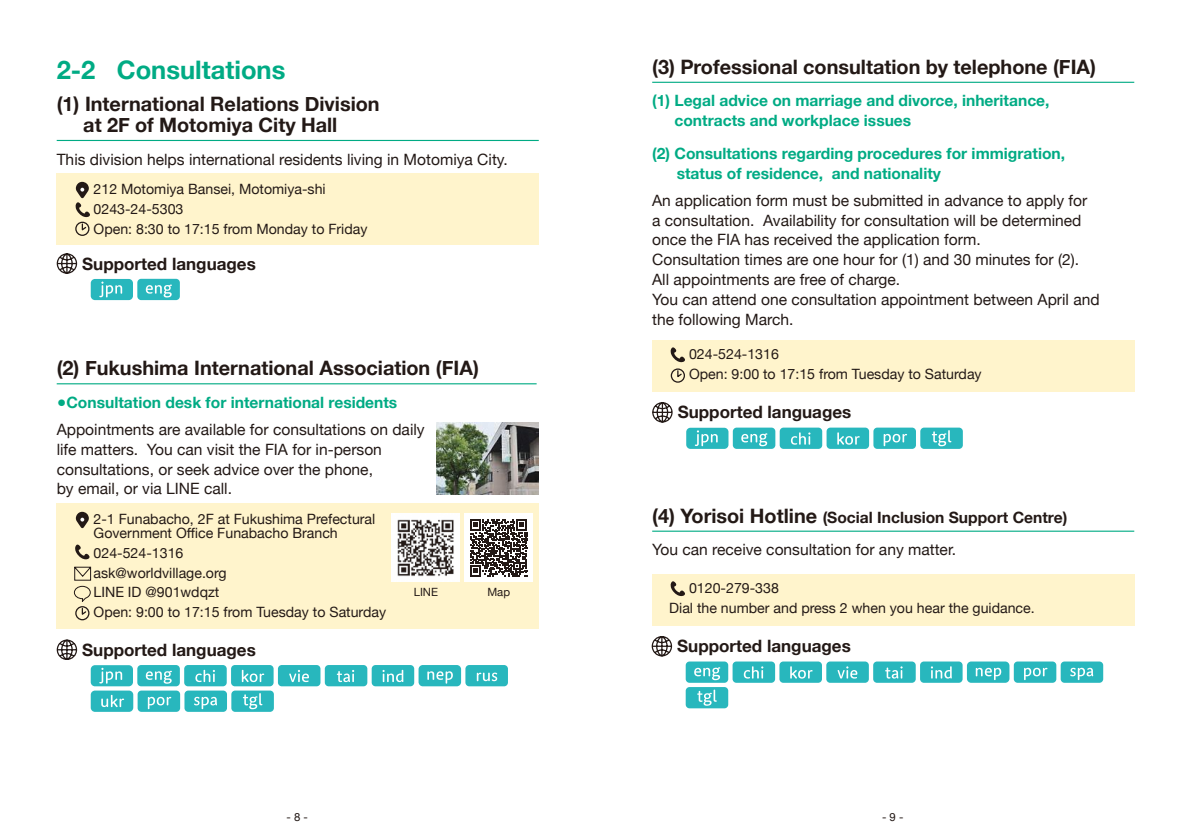
<style>
.page{position:relative;width:1191px;height:840px;background:#fff}
.page>*{position:absolute;margin:0;border:0;box-sizing:border-box;transform-origin:0 0}
.t1{font:700 25.6px "Helvetica Neue";color:#00ab84}
.t2{font:700 19.8px/21.2px "Helvetica Neue";color:#231916}
.t3{font:700 17px "Helvetica Neue";color:#231916}
.t4{font:15.6px/19.8px "Helvetica Neue";color:#231916}
.t5{font:700 15.6px/19.8px "Helvetica Neue";color:#00ab84}
.t6{font:14.2px/19.8px "Helvetica Neue";color:#231916}
.t7{font:11.4px "Helvetica Neue";color:#231916}
.s1{font-family:"Koz Min Pr 6 N";font-weight:400;font-size:18.4px}
.s2{font-weight:700;font-size:19.8px}
.s3{font-weight:700}
</style>
<div class="page">
<hr style="left:57px;top:140px;width:482px;height:1px;background:#00ab84">
<div style="left:57px;top:173px;width:482px;height:72px;background:#fff4cc"></div>
<div style="left:75px;top:221px;width:14px;height:15px;border:1px solid #231916;border-radius:50%"></div>
<svg style="left:75px;top:182px;width:15px;height:50px"></svg>
<svg style="left:56px;top:253px;width:22px;height:21px"></svg>
<div style="left:91px;top:279px;width:42px;height:21px;background:#28b7bd;border-radius:4px"></div>
<svg style="left:99px;top:281px;width:23px;height:16px"></svg>
<div style="left:137px;top:279px;width:43px;height:21px;background:#28b7bd;border-radius:4px"></div>
<svg style="left:146px;top:284px;width:26px;height:13px"></svg>
<hr style="left:652px;top:530px;width:482px;height:1px;background:#00ab84">
<div style="left:652px;top:573px;width:482px;height:51px;background:#fff4cc"></div>
<svg style="left:670px;top:581px;width:15px;height:14px"></svg>
<svg style="left:651px;top:636px;width:21px;height:21px"></svg>
<div style="left:685px;top:661px;width:43px;height:21px;background:#28b7bd;border-radius:4px"></div>
<svg style="left:694px;top:667px;width:26px;height:12px"></svg>
<div style="left:732px;top:661px;width:43px;height:21px;background:#28b7bd;border-radius:4px"></div>
<svg style="left:744px;top:666px;width:19px;height:12px"></svg>
<div style="left:779px;top:661px;width:43px;height:21px;background:#28b7bd;border-radius:4px"></div>
<svg style="left:790px;top:666px;width:22px;height:12px"></svg>
<div style="left:826px;top:661px;width:43px;height:21px;background:#28b7bd;border-radius:4px"></div>
<svg style="left:837px;top:666px;width:20px;height:12px"></svg>
<div style="left:873px;top:661px;width:42px;height:21px;background:#28b7bd;border-radius:4px"></div>
<svg style="left:885px;top:666px;width:17px;height:12px"></svg>
<div style="left:920px;top:661px;width:42px;height:21px;background:#28b7bd;border-radius:4px"></div>
<svg style="left:931px;top:666px;width:20px;height:12px"></svg>
<div style="left:967px;top:661px;width:42px;height:21px;background:#28b7bd;border-radius:4px"></div>
<svg style="left:975px;top:667px;width:26px;height:12px"></svg>
<div style="left:1013px;top:661px;width:43px;height:21px;background:#28b7bd;border-radius:4px"></div>
<svg style="left:1024px;top:667px;width:23px;height:12px"></svg>
<div style="left:1060px;top:661px;width:43px;height:21px;background:#28b7bd;border-radius:4px"></div>
<svg style="left:1070px;top:667px;width:23px;height:12px"></svg>
<div style="left:685px;top:686px;width:43px;height:22px;background:#28b7bd;border-radius:4px"></div>
<svg style="left:697px;top:689px;width:19px;height:16px"></svg>
<hr style="left:652px;top:82px;width:482px;height:1px;background:#00ab84">
<div style="left:652px;top:340px;width:482px;height:51px;background:#fff4cc"></div>
<svg style="left:670px;top:347px;width:15px;height:15px"></svg>
<div style="left:671px;top:368px;width:14px;height:14px;border:1px solid #231916;border-radius:50%"></div>
<svg style="left:676px;top:369px;width:7px;height:10px"></svg>
<svg style="left:652px;top:402px;width:21px;height:21px"></svg>
<div style="left:686px;top:427px;width:42px;height:21px;background:#28b7bd;border-radius:4px"></div>
<svg style="left:695px;top:430px;width:22px;height:16px"></svg>
<div style="left:733px;top:427px;width:42px;height:21px;background:#28b7bd;border-radius:4px"></div>
<svg style="left:741px;top:433px;width:26px;height:13px"></svg>
<div style="left:779px;top:427px;width:43px;height:21px;background:#28b7bd;border-radius:4px"></div>
<svg style="left:791px;top:432px;width:19px;height:12px"></svg>
<div style="left:826px;top:427px;width:43px;height:21px;background:#28b7bd;border-radius:4px"></div>
<svg style="left:837px;top:432px;width:22px;height:12px"></svg>
<div style="left:873px;top:427px;width:43px;height:21px;background:#28b7bd;border-radius:4px"></div>
<svg style="left:883px;top:433px;width:24px;height:13px"></svg>
<div style="left:920px;top:427px;width:42px;height:21px;background:#28b7bd;border-radius:4px"></div>
<svg style="left:931px;top:430px;width:20px;height:16px"></svg>
<hr style="left:57px;top:383px;width:479px;height:1px;background:#00ab84">
<img style="left:437px;top:422px;width:102px;height:72px">
<div style="left:57px;top:502px;width:482px;height:126px;background:#fff4cc"></div>
<div style="left:465px;top:513px;width:68px;height:68px;background:#fff"></div>
<svg style="left:470px;top:519px;width:57px;height:57px"></svg>
<img style="left:392px;top:513px;width:68px;height:68px">
<svg style="left:75px;top:511px;width:14px;height:17px"></svg>
<svg style="left:75px;top:544px;width:15px;height:15px"></svg>
<div style="left:75px;top:605px;width:14px;height:15px;border:1px solid #231916;border-radius:50%"></div>
<svg style="left:56px;top:639px;width:22px;height:21px"></svg>
<div style="left:91px;top:664px;width:42px;height:22px;background:#28b7bd;border-radius:4px"></div>
<svg style="left:99px;top:667px;width:23px;height:16px"></svg>
<div style="left:137px;top:664px;width:43px;height:22px;background:#28b7bd;border-radius:4px"></div>
<svg style="left:146px;top:670px;width:26px;height:13px"></svg>
<div style="left:184px;top:664px;width:43px;height:22px;background:#28b7bd;border-radius:4px"></div>
<svg style="left:195px;top:669px;width:20px;height:12px"></svg>
<div style="left:231px;top:664px;width:43px;height:22px;background:#28b7bd;border-radius:4px"></div>
<svg style="left:242px;top:669px;width:22px;height:12px"></svg>
<div style="left:278px;top:664px;width:42px;height:22px;background:#28b7bd;border-radius:4px"></div>
<svg style="left:289px;top:670px;width:20px;height:11px"></svg>
<div style="left:325px;top:664px;width:42px;height:22px;background:#28b7bd;border-radius:4px"></div>
<svg style="left:337px;top:670px;width:17px;height:11px"></svg>
<div style="left:372px;top:664px;width:42px;height:22px;background:#28b7bd;border-radius:4px"></div>
<svg style="left:382px;top:669px;width:21px;height:12px"></svg>
<div style="left:418px;top:664px;width:43px;height:22px;background:#28b7bd;border-radius:4px"></div>
<svg style="left:427px;top:671px;width:26px;height:12px"></svg>
<div style="left:465px;top:664px;width:43px;height:22px;background:#28b7bd;border-radius:4px"></div>
<svg style="left:477px;top:672px;width:20px;height:8px"></svg>
<div style="left:91px;top:690px;width:42px;height:21px;background:#28b7bd;border-radius:4px"></div>
<svg style="left:101px;top:694px;width:23px;height:12px"></svg>
<div style="left:138px;top:690px;width:42px;height:21px;background:#28b7bd;border-radius:4px"></div>
<svg style="left:148px;top:696px;width:23px;height:12px"></svg>
<div style="left:184px;top:690px;width:43px;height:21px;background:#28b7bd;border-radius:4px"></div>
<svg style="left:194px;top:696px;width:23px;height:12px"></svg>
<div style="left:231px;top:690px;width:43px;height:21px;background:#28b7bd;border-radius:4px"></div>
<svg style="left:243px;top:693px;width:19px;height:15px"></svg>
<svg style="left:73px;top:566px;width:19px;height:50px"></svg>
<h1 class="t1" style="left:57px;top:49px;width:230px">2-2 Consultations</h1>
<p class="t2" style="left:83px;top:93px;width:298px;text-indent:-27px">(1) International Relations Division at 2F of Motomiya City Hall</p>
<p class="t4" style="left:57px;top:150px;width:453px">This division helps international residents living in Motomiya City.</p>
<p class="t6" style="left:94px;top:180px;width:275px">212 Motomiya Bansei, Motomiya-shi<br>0243-24-5303<br>Open: 8:30 to 17:15 from Monday to Friday</p>
<p class="t3" style="left:82px;top:250px;width:175px">Supported languages</p>
<p class="t2" style="left:57px;top:358px;width:481px">(2) Fukushima International Association (FIA) <span class="s1">　　</span></p>
<p class="t5" style="left:57px;top:392px;width:342px">●Consultation desk for international residents</p>
<p class="t4" style="left:57px;top:420px;width:369px">Appointments are available for consultations on daily life matters. You can visit the FIA for in-person consultations, or seek advice over the phone,<br>by email, or via LINE call.</p>
<p class="t6" style="left:94px;top:512px;width:283px;line-height:14.2px">2-1 Funabacho, 2F at Fukushima Prefectural<br>Government Office Funabacho Branch</p>
<p class="t6" style="left:94px;top:543px;width:294px">024-524-1316<br>ask@worldvillage.org<br>LINE ID @901wdqzt<br>Open: 9:00 to 17:15 from Tuesday to Saturday</p>
<p class="t7" style="left:414px;top:583px;width:26px">LINE</p>
<p class="t7" style="left:487px;top:583px;width:24px">Map</p>
<p class="t3" style="left:82px;top:636px;width:175px">Supported languages</p>
<p class="t2" style="left:652px;top:57px;width:445px">(3) Professional consultation by telephone (FIA)</p>
<p class="t5" style="left:674px;top:91px;width:376px;text-indent:-22px">(1) Legal advice on marriage and divorce, inheritance, contracts and workplace issues</p>
<p class="t5" style="left:676px;top:144px;width:390px;text-indent:-24px">(2) Consultations regarding procedures for immigration, status of residence, and nationality</p>
<p class="t4" style="left:652px;top:191px;width:449px">An application form must be submitted in advance to apply for<br>a consultation. Availability for consultation will be determined once the FIA has received the application form.<br>Consultation times are one hour for (1) and 30 minutes for (2).<br>All appointments are free of charge.<br>You can attend one consultation appointment between April and the following March.</p>
<p class="t6" style="left:689px;top:345px;width:294px">024-524-1316<br>Open: 9:00 to 17:15 from Tuesday to Saturday</p>
<p class="t3" style="left:678px;top:398px;width:175px">Supported languages</p>
<p class="t4" style="left:652px;top:501px;width:416px;line-height:32.6px"><span class="s2">(4) Yorisoi Hotline</span> <span class="s3">(Social Inclusion Support Centre)<br></span>You can receive consultation for any matter.</p>
<p class="t6" style="left:669px;top:578px;width:367px;text-indent:20px">0120-279-338<br>Dial the number and press 2 when you hear the guidance.</p>
<p class="t3" style="left:677px;top:632px;width:175px">Supported languages</p>
<p class="t7" style="left:286px;top:808px;width:23px">- 8 -</p>
<p class="t7" style="left:882px;top:808px;width:23px">- 9 -</p>
</div>
